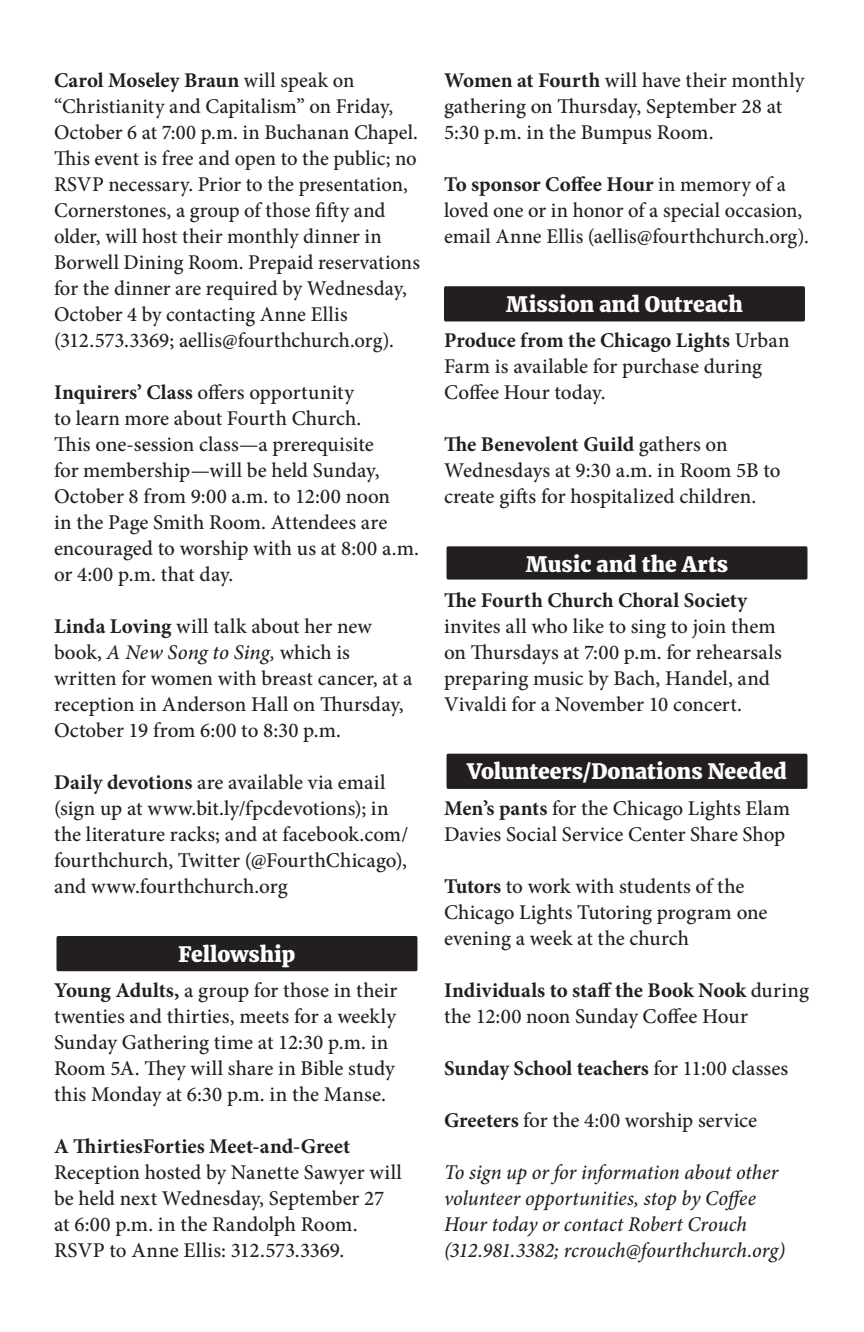
<style>
.page{position:relative;width:864px;height:1332px;background:#fff}
.page>*{position:absolute;margin:0;border:0;box-sizing:border-box;transform-origin:0 0}
.t1{font:500 21px/26px "Minion Pro";color:#231f20}
.t2{font:italic 500 21px/26px "Minion Pro";color:#231f20}
.t3{font:800 21px "Merriweather";color:#fff}
.t4{font:700 21px "Minion Pro";color:#231f20}
.s1{font-weight:700}
.s2{font-style:italic}
.s3{font-weight:500}
</style>
<div class="page">
<div style="left:57px;top:936px;width:360px;height:35px;background:#231f20;border-radius:2px"></div>
<div style="left:444px;top:286px;width:361px;height:35px;background:#231f20;border-radius:2px"></div>
<div style="left:447px;top:754px;width:360px;height:35px;background:#231f20;border-radius:2px"></div>
<div style="left:447px;top:546px;width:360px;height:34px;background:#231f20;border-radius:2px"></div>
<p class="t1" style="left:54px;top:68px;width:367px"><span class="s1">Carol Moseley Braun</span> will speak on “Christianity and Capitalism” on Friday, October 6 at 7:00 p.m. in Buchanan Chapel.<br>This event is free and open to the public; no RSVP necessary. Prior to the presentation, Cornerstones, a group of those fifty and older, will host their monthly dinner in Borwell Dining Room. Prepaid reservations for the dinner are required by Wednesday, October 4 by contacting Anne Ellis (312.573.3369; aellis@fourthchurch.org).</p>
<p class="t1" style="left:54px;top:380px;width:366px"><span class="s1">Inquirers’ Class</span> offers opportunity<br>to learn more about Fourth Church.<br>This one-session class—a prerequisite<br>for membership—will be held Sunday, October 8 from 9:00 a.m. to 12:00 noon<br>in the Page Smith Room. Attendees are encouraged to worship with us at 8:00 a.m. or 4:00 p.m. that day.</p>
<p class="t1" style="left:54px;top:614px;width:360px"><span class="s1">Linda Loving</span> will talk about her new book, <span class="s2">A New Song to Sing,</span> which is written for women with breast cancer, at a reception in Anderson Hall on Thursday, October 19 from 6:00 to 8:30 p.m.</p>
<p class="t1" style="left:54px;top:770px;width:356px"><span class="s1">Daily devotions</span> are available via email (sign up at www.bit.ly/fpcdevotions); in the literature racks; and at facebook.com/ fourthchurch, Twitter (@FourthChicago), and www.fourthchurch.org</p>
<p class="t3" style="left:179px;top:941px;width:118px">Fellowship</p>
<p class="t1" style="left:54px;top:978px;width:345px"><span class="s1">Young Adults,</span> a group for those in their twenties and thirties, meets for a weekly Sunday Gathering time at 12:30 p.m. in Room 5A. They will share in Bible study this Monday at 6:30 p.m. in the Manse.</p>
<p class="t1" style="left:54px;top:1134px;width:350px"><span class="s1">A ThirtiesForties Meet-and-Greet </span>Reception hosted by Nanette Sawyer will be held next Wednesday, September 27 at 6:00 p.m. in the Randolph Room.<br>RSVP to Anne Ellis: 312.573.3369.</p>
<p class="t1" style="left:444px;top:68px;width:362px"><span class="s1">Women at Fourth</span> will have their monthly gathering on Thursday, September 28 at<br>5:30 p.m. in the Bumpus Room.</p>
<p class="t1" style="left:444px;top:172px;width:366px"><span class="s1">To sponsor Coffee Hour</span> in memory of a loved one or in honor of a special occasion, email Anne Ellis (aellis@fourthchurch.org).</p>
<p class="t3" style="left:506px;top:291px;width:238px">Mission and Outreach</p>
<p class="t1" style="left:444px;top:328px;width:347px"><span class="s1">Produce from the Chicago Lights</span> Urban<br>Farm is available for purchase during<br>Coffee Hour today.</p>
<p class="t1" style="left:444px;top:432px;width:338px"><span class="s1">The Benevolent Guild</span> gathers on<br>Wednesdays at 9:30 a.m. in Room 5B to create gifts for hospitalized children.</p>
<p class="t3" style="left:526px;top:551px;width:204px">Music and the Arts</p>
<p class="t1" style="left:444px;top:588px;width:339px"><span class="s1">The Fourth Church Choral Society </span>invites all who like to sing to join them on Thursdays at 7:00 p.m. for rehearsals preparing music by Bach, Handel, and Vivaldi for a November 10 concert.</p>
<p class="t3" style="left:467px;top:759px;width:321px">Volunteers/Donations Needed</p>
<p class="t1" style="left:444px;top:796px;width:348px"><span class="s1">Men’s pants</span> for the Chicago Lights Elam<br>Davies Social Service Center Share Shop</p>
<p class="t1" style="left:444px;top:874px;width:325px"><span class="s1">Tutors</span> to work with students of the<br>Chicago Lights Tutoring program one evening a week at the church</p>
<p class="t1" style="left:444px;top:978px;width:366px"><span class="s1">Individuals to staff the Book Nook</span> during the 12:00 noon Sunday Coffee Hour</p>
<p class="t4" style="left:444px;top:1054px;width:346px">Sunday School teachers <span class="s3">for 11:00 classes</span></p>
<p class="t1" style="left:444px;top:1108px;width:315px"><span class="s1">Greeters</span> for the 4:00 worship service</p>
<p class="t2" style="left:444px;top:1160px;width:343px">To sign up or for information about other volunteer opportunities, stop by Coffee Hour today or contact Robert Crouch (312.981.3382; rcrouch@fourthchurch.org)</p>
</div>
